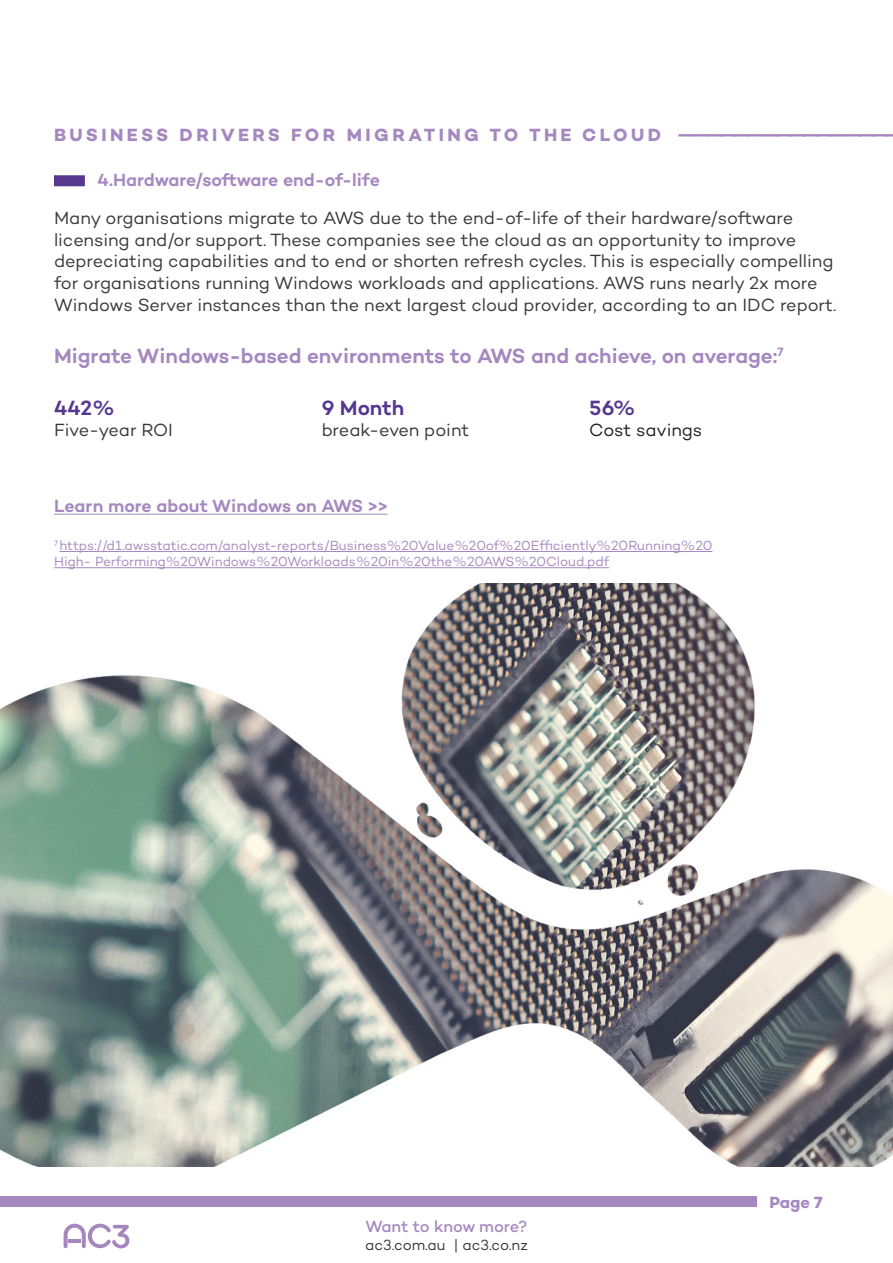
<style>
.page{position:relative;width:893px;height:1263px;background:#fff}
.page>*{position:absolute;margin:0;border:0;box-sizing:border-box;transform-origin:0 0}
.t1{font:600 21px "Campton";letter-spacing:-.005em;color:#a588bf}
.t2{font:600 21px "Campton";color:#56388f}
.Body_Copy{font:18px/21.6px "Campton";letter-spacing:-.005em;color:#373837}
.Body_Copy-2{font:600 18px "Campton";letter-spacing:-.005em;color:#a588bf}
.Title__tab_to_create{font:700 18px "Campton";letter-spacing:.185em;color:#a588bf}
.t3{font:18px "Campton";letter-spacing:-.01em;color:#231f20}
.t4{font:500 16.5px "Campton";letter-spacing:-.005em;color:#a588bf}
.t5{font:700 16.5px "Campton";color:#a588bf}
.CTA{font:15px "Campton";color:#373837}
.t6{font:13.5px "Campton";letter-spacing:-.005em;color:#a588bf}
</style>
<div class="page">
<div style="left:54px;top:175px;width:31px;height:11px;background:#56388f;border:2px solid #56388f"></div>
<svg style="left:64px;top:1223px;width:66px;height:25px"></svg>
<div style="left:0;top:1196px;width:756px;height:11px;background:#a588bf"></div>
<hr style="left:54px;top:514px;width:333px;height:1px;background:#a588bf">
<hr style="left:59px;top:551px;width:653px;height:1px;background:#a588bf">
<hr style="left:54px;top:567px;width:555px;height:1px;background:#a588bf">
<img style="left:0;top:584px;width:893px;height:582px">
<p class="Title__tab_to_create" style="left:54px;top:124px;width:837px">BUSINESS DRIVERS FOR MIGRATING TO THE CLOUD ———————————————</p>
<p class="Body_Copy-2" style="left:98px;top:169px;width:284px">4.Hardware/software end-of-life</p>
<p class="Body_Copy" style="left:54px;top:207px;width:784px">Many organisations migrate to AWS due to the end-of-life of their hardware/software licensing and/or support. These companies see the cloud as an opportunity to improve depreciating capabilities and to end or shorten refresh cycles. This is especially compelling for organisations running Windows workloads and applications. AWS runs nearly 2x more Windows Server instances than the next largest cloud provider, according to an IDC report.</p>
<p class="t1" style="left:54px;top:343px;width:731px">Migrate Windows-based environments to AWS and achieve, on average:<sup>7</sup></p>
<p class="t2" style="left:54px;top:394px;width:62px">442%</p>
<p class="Body_Copy" style="left:54px;top:419px;width:120px">Five-year ROI</p>
<p class="t2" style="left:322px;top:394px;width:84px">9 Month</p>
<p class="Body_Copy" style="left:322px;top:419px;width:149px">break-even point</p>
<p class="t2" style="left:589px;top:394px;width:48px">56%</p>
<p class="t3" style="left:589px;top:419px;width:115px">Cost savings</p>
<p class="Body_Copy-2" style="left:54px;top:495px;width:335px">Learn more about Windows on AWS &gt;&gt;</p>
<p class="t6" style="left:54px;top:537px;width:660px"><sup>7</sup> https://d1.awsstatic.com/analyst-reports/Business%20Value%20of%20Efficiently%20Running%20</p>
<p class="t6" style="left:54px;top:553px;width:557px">High- Performing%20Windows%20Workloads%20in%20the%20AWS%20Cloud.pdf</p>
<p class="t4" style="left:366px;top:1216px;width:163px">Want to know more?</p>
<p class="CTA" style="left:365px;top:1235px;width:164px">ac3.com.au | ac3.co.nz</p>
<p class="t5" style="left:769px;top:1192px;width:55px">Page 7</p>
</div>
